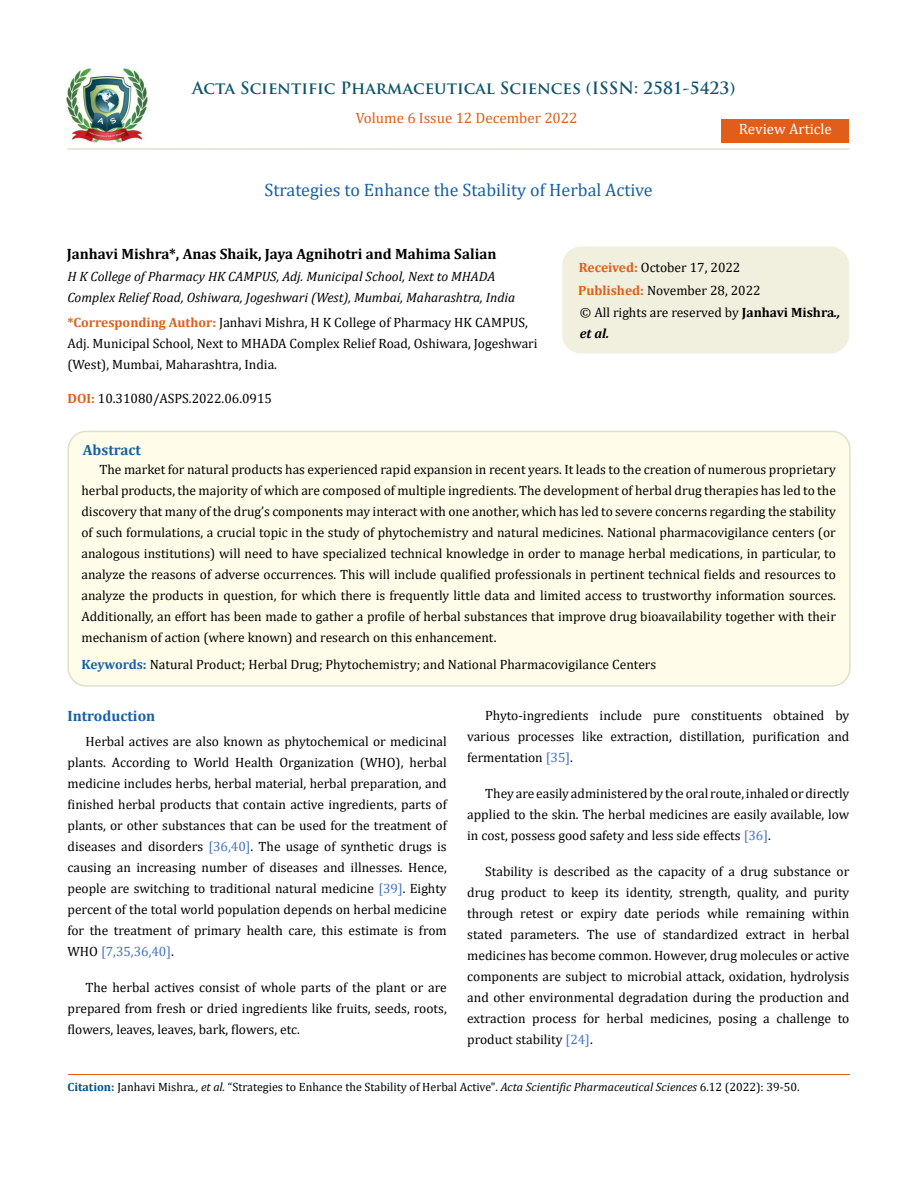
<style>
.page{position:relative;width:917px;height:1188px;background:#fff}
.page>*{position:absolute;margin:0;border:0;box-sizing:border-box;transform-origin:0 0}
.t1{font:18px "Cambria";color:#1560a6}
.t2{font:700 16.5px "Trajan Pro";color:#0e546a}
.t3{font:700 15px "Cambria";color:#000}
.t4{font:15px "Cambria";color:#e05d1a}
.t5{font:700 15px "Cambria";color:#1560a6}
.t6{font:15px "Cambria";color:#fff}
.t7{font:13.5px/21px "Cambria";color:#000;text-align:justify}
.t8{font:italic 13.5px/21px "Cambria";color:#000}
.t9{font:12px "Cambria";color:#000}
.s1{font-weight:700;color:#e05d1a}
.s2{font-weight:700}
.s3{font-weight:700;font-style:italic}
.s4{font-weight:700;color:#1560a6}
.s5{color:#4472c4}
.s6{font-weight:700;color:#035089}
.s7{font-style:italic}
</style>
<div class="page">
<img style="left:67px;top:68px;width:80px;height:74px">
<div style="left:721px;top:119px;width:128px;height:23px;background:#e05d1a"></div>
<div style="left:563px;top:247px;width:285px;height:106px;background:#f1f0de;border-radius:18px"></div>
<div style="left:562px;top:247px;width:287px;height:106px;border:2px solid #f1f0de;border-radius:18px"></div>
<div style="left:68px;top:431px;width:781px;height:255px;background:#fffde9;border-radius:18px"></div>
<div style="left:67px;top:431px;width:783px;height:256px;border:2px solid #e0dfcd;border-radius:18px"></div>
<hr style="left:68px;top:1075px;width:781px;height:1px;background:#e05d1a">
<hr style="left:67px;top:148px;width:782px;height:2px;background:#e0dfcd">
<p class="t2" style="left:192px;top:77px;width:545px">Acta Scientific Pharmaceutical Sciences (ISSN: 2581-5423)</p>
<p class="t4" style="left:356px;top:109px;width:223px">Volume 6 Issue 12 December 2022</p>
<p class="t6" style="left:739px;top:120px;width:94px">Review Article</p>
<h1 class="t1" style="left:264px;top:180px;width:389px">Strategies to Enhance the Stability of Herbal Active</h1>
<p class="t3" style="left:67px;top:243px;width:431px">Janhavi Mishra*, Anas Shaik, Jaya Agnihotri and Mahima Salian</p>
<p class="t8" style="left:67px;top:266px;width:449px">H K College of Pharmacy HK CAMPUS, Adj. Municipal School, Next to MHADA<br>Complex Relief Road, Oshiwara, Jogeshwari (West), Mumbai, Maharashtra, India</p>
<p class="t7" style="left:67px;top:312px;width:471px;text-align:left"><span class="s1">*Corresponding Author:</span> Janhavi Mishra, H K College of Pharmacy HK CAMPUS,<br>Adj. Municipal School, Next to MHADA Complex Relief Road, Oshiwara, Jogeshwari (West), Mumbai, Maharashtra, India.</p>
<p class="t7" style="left:67px;top:388px;width:206px"><span class="s1">DOI:</span> 10.31080/ASPS.2022.06.0915</p>
<p class="t7" style="left:578px;top:256px;width:184px;line-height:23px"><span class="s1">Received:</span> October 17, 2022<br><span class="s1">Published:</span> November 28, 2022</p>
<p class="t7" style="left:580px;top:301px;width:262px">© All rights are reserved by <span class="s2">Janhavi Mishra</span><span class="s3">., et al.</span></p>
<p class="t5" style="left:83px;top:439px;width:60px">Abstract</p>
<p class="t7" style="left:81px;top:459px;width:756px;text-indent:18px">The market for natural products has experienced rapid expansion in recent years. It leads to the creation of numerous proprietary herbal products, the majority of which are composed of multiple ingredients. The development of herbal drug therapies has led to the discovery that many of the drug’s components may interact with one another, which has led to severe concerns regarding the stability of such formulations, a crucial topic in the study of phytochemistry and natural medicines. National pharmacovigilance centers (or analogous institutions) will need to have specialized technical knowledge in order to manage herbal medications, in particular, to analyze the reasons of adverse occurrences. This will include qualified professionals in pertinent technical fields and resources to analyze the products in question, for which there is frequently little data and limited access to trustworthy information sources.<br>Additionally, an effort has been made to gather a profile of herbal substances that improve drug bioavailability together with their mechanism of action (where known) and research on this enhancement.</p>
<p class="t7" style="left:81px;top:654px;width:576px"><span class="s4">Keywords:</span> Natural Product; Herbal Drug; Phytochemistry; and National Pharmacovigilance Centers</p>
<p class="t5" style="left:67px;top:705px;width:89px">Introduction</p>
<p class="t7" style="left:67px;top:731px;width:381px;text-indent:18px">Herbal actives are also known as phytochemical or medicinal plants. According to World Health Organization (WHO), herbal medicine includes herbs, herbal material, herbal preparation, and finished herbal products that contain active ingredients, parts of plants, or other substances that can be used for the treatment of diseases and disorders <span class="s5">[36,40]</span>. The usage of synthetic drugs is causing an increasing number of diseases and illnesses. Hence, people are switching to traditional natural medicine <span class="s5">[39]</span>. Eighty percent of the total world population depends on herbal medicine for the treatment of primary health care, this estimate is from WHO <span class="s5">[7,35,36,40]</span>.</p>
<p class="t7" style="left:67px;top:977px;width:381px;text-indent:18px">The herbal actives consist of whole parts of the plant or are prepared from fresh or dried ingredients like fruits, seeds, roots, flowers, leaves, leaves, bark, flowers, etc.</p>
<p class="t7" style="left:467px;top:705px;width:384px;text-indent:18px">Phyto-ingredients include pure constituents obtained by various processes like extraction, distillation, purification and fermentation <span class="s5">[35]</span>.</p>
<p class="t7" style="left:467px;top:783px;width:384px;text-indent:18px">They are easily administered by the oral route, inhaled or directly applied to the skin. The herbal medicines are easily available, low in cost, possess good safety and less side effects <span class="s5">[36]</span>.</p>
<p class="t7" style="left:467px;top:861px;width:384px;text-indent:18px">Stability is described as the capacity of a drug substance or drug product to keep its identity, strength, quality, and purity through retest or expiry date periods while remaining within stated parameters. The use of standardized extract in herbal medicines has become common. However, drug molecules or active components are subject to microbial attack, oxidation, hydrolysis and other environmental degradation during the production and extraction process for herbal medicines, posing a challenge to product stability <span class="s5">[24]</span>.</p>
<p class="t9" style="left:68px;top:1080px;width:733px"><span class="s6">Citation:</span> Janhavi Mishra<span class="s7">., et al.</span> “Strategies to Enhance the Stability of Herbal Active". <span class="s7">Acta Scientific Pharmaceutical Sciences</span> 6.12 (2022): 39-50.</p>
</div>
